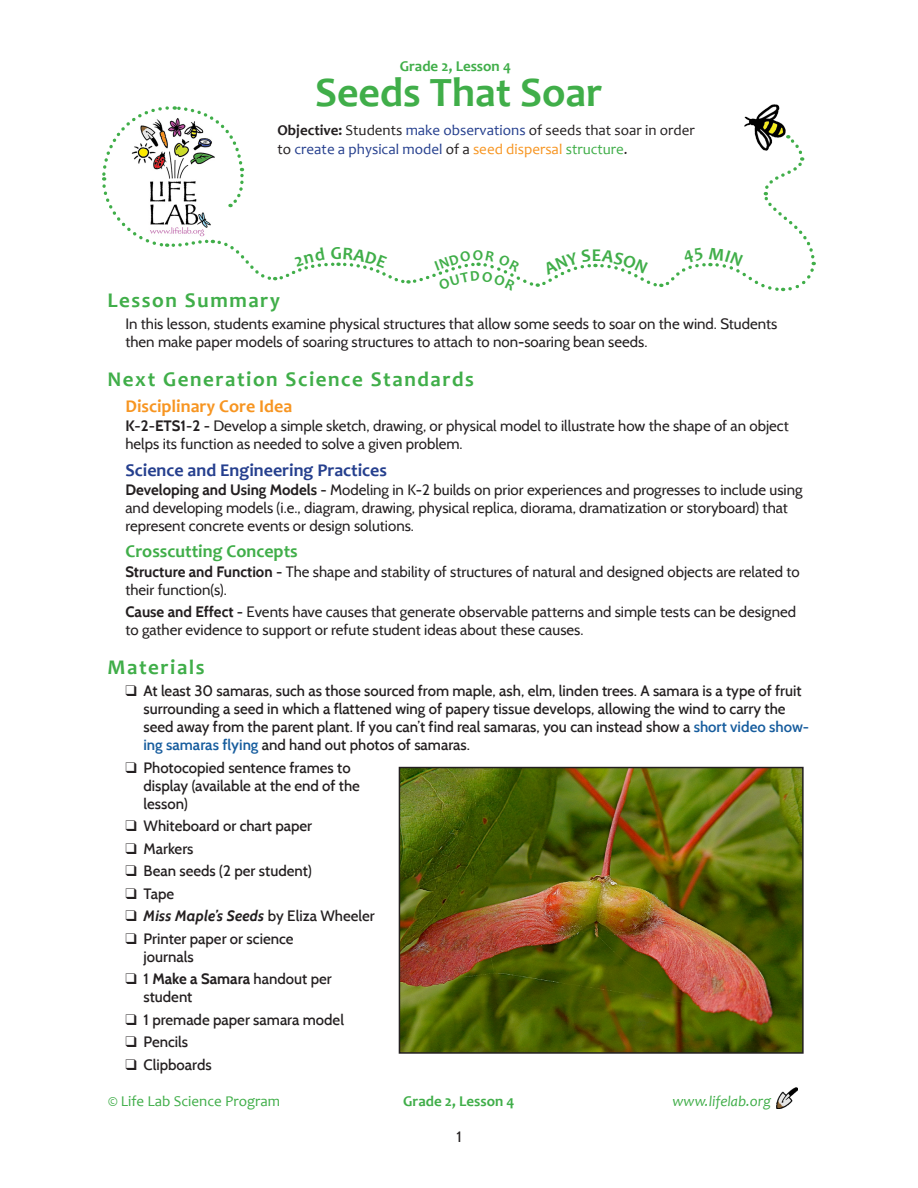
<style>
.page{position:relative;width:918px;height:1188px;background:#fff}
.page>*{position:absolute;margin:0;border:0;box-sizing:border-box;transform-origin:0 0}
.t1{font:700 42px "Candara";color:#40ae49}
.t2{font:700 21px "Candara";letter-spacing:.075em;color:#40ae49}
.Header_Sub{font:700 18px "Candara";color:#253f8e}
.Header_Sub-2{font:700 18px "Candara";color:#40ae49}
.Header_Sub-3{font:700 18px "Candara";color:#f79521}
.Body_w__nested_style{font:15px/18px "Cabin";color:#231f20}
.t3{font:500 15px/18px "Cabin";color:#231f20}
.Body{font:15px/18px "Cabin";color:#231f20}
.Subtitle{font:15px/19.5px "Candara";color:#231f20}
.t4{font:italic 700 15px "Cabin";color:#231f20}
.Footer_Center{font:700 15px "Candara";color:#40ae49}
.t5{font:15px "Candara";color:#40ae49}
.t6{font:italic 15px "Candara";color:#40ae49}
.s1{font-weight:700}
.s2{color:#253f8e}
.s3{color:#f79521}
.s4{color:#40ae49}
.s5{font-weight:600;color:#175d9e}
.s6{font-weight:500;font-style:normal}
</style>
<div class="page">
<img style="left:776px;top:1088px;width:22px;height:21px">
<img style="left:402px;top:770px;width:399px;height:281px">
<div style="left:399px;top:767px;width:405px;height:287px;border:2px solid #231f20"></div>
<svg style="left:102px;top:104px;width:714px;height:188px"></svg>
<p class="Footer_Center" style="left:400px;top:57px;width:113px">Grade 2, Lesson 4</p>
<p class="t1" style="left:315px;top:66px;width:289px">Seeds That Soar</p>
<p class="Subtitle" style="left:278px;top:120px;width:419px"><span class="s1">Objective:</span> Students <span class="s2">make observations</span> of seeds that soar in order to <span class="s2">create a physical model</span> of a <span class="s3">seed dispersal</span> <span class="s4">structure</span>.</p>
<p class="Footer_Center" style="left:473px;top:246px;width:12px">O</p>
<p class="Header_Sub-2" style="left:592px;top:244px;width:11px">E</p>
<p class="t2" style="left:107px;top:287px;width:174px">Lesson Summary</p>
<p class="Body" style="left:125px;top:315px;width:653px">In this lesson, students examine physical structures that allow some seeds to soar on the wind. Students then make paper models of soaring structures to attach to non-soaring bean seeds.</p>
<p class="t2" style="left:107px;top:366px;width:368px">Next Generation Science Standards</p>
<p class="Header_Sub-3" style="left:125px;top:395px;width:168px">Disciplinary Core Idea</p>
<p class="Body_w__nested_style" style="left:125px;top:417px;width:665px"><span class="s1">K-2-ETS1-2</span> - Develop a simple sketch, drawing, or physical model to illustrate how the shape of an object helps its function as needed to solve a given problem.</p>
<p class="Header_Sub" style="left:125px;top:458px;width:263px">Science and Engineering Practices</p>
<p class="Body_w__nested_style" style="left:125px;top:481px;width:679px"><span class="s1">Developing and Using Models</span> - Modeling in K-2 builds on prior experiences and progresses to include using and developing models (i.e., diagram, drawing, physical replica, diorama, dramatization or storyboard) that represent concrete events or design solutions.</p>
<p class="Header_Sub-2" style="left:125px;top:540px;width:174px">Crosscutting Concepts</p>
<p class="Body_w__nested_style" style="left:125px;top:562px;width:676px"><span class="s1">Structure and Function</span> - The shape and stability of structures of natural and designed objects are related to their function(s).</p>
<p class="Body_w__nested_style" style="left:125px;top:603px;width:672px"><span class="s1">Cause and Effect</span> - Events have causes that generate observable patterns and simple tests can be designed to gather evidence to support or refute student ideas about these causes.</p>
<p class="t2" style="left:107px;top:654px;width:99px">Materials</p>
<p class="t3" style="left:143px;top:682px;width:667px;text-indent:-18px">❑ At least 30 samaras, such as those sourced from maple, ash, elm, linden trees. A samara is a type of fruit surrounding a seed in which a flattened wing of papery tissue develops, allowing the wind to carry the seed away from the parent plant. If you can’t find real samaras, you can instead show a <span class="s5">short video show&shy;ing samaras flying</span> and hand out photos of samaras.</p>
<p class="t3" style="left:143px;top:758px;width:218px;text-indent:-18px">❑ Photocopied sentence frames to display (available at the end of the lesson)</p>
<p class="t3" style="left:125px;top:817px;width:188px">❑ Whiteboard or chart paper</p>
<p class="t3" style="left:125px;top:839px;width:70px">❑ Markers</p>
<p class="t3" style="left:125px;top:862px;width:188px">❑ Bean seeds (2 per student)</p>
<p class="t3" style="left:125px;top:884px;width:50px">❑ Tape</p>
<p class="t4" style="left:125px;top:907px;width:251px">❑ Miss Maple’s Seeds <span class="s6">by Eliza Wheeler</span></p>
<p class="t3" style="left:143px;top:929px;width:152px;text-indent:-18px">❑ Printer paper or science journals</p>
<p class="t3" style="left:143px;top:970px;width:190px;text-indent:-18px">❑ 1 <span class="s1">Make a Samara</span> handout per student</p>
<p class="t3" style="left:125px;top:1010px;width:220px">❑ 1 premade paper samara model</p>
<p class="t3" style="left:125px;top:1033px;width:64px">❑ Pencils</p>
<p class="t3" style="left:125px;top:1055px;width:88px">❑ Clipboards</p>
<p class="t5" style="left:108px;top:1092px;width:174px">© Life Lab Science Program</p>
<p class="Footer_Center" style="left:403px;top:1092px;width:113px">Grade 2, Lesson 4</p>
<p class="t6" style="left:673px;top:1092px;width:100px">www.lifelab.org</p>
<p class="Body_w__nested_style" style="left:456px;top:1128px;width:7px">1</p>
</div>
